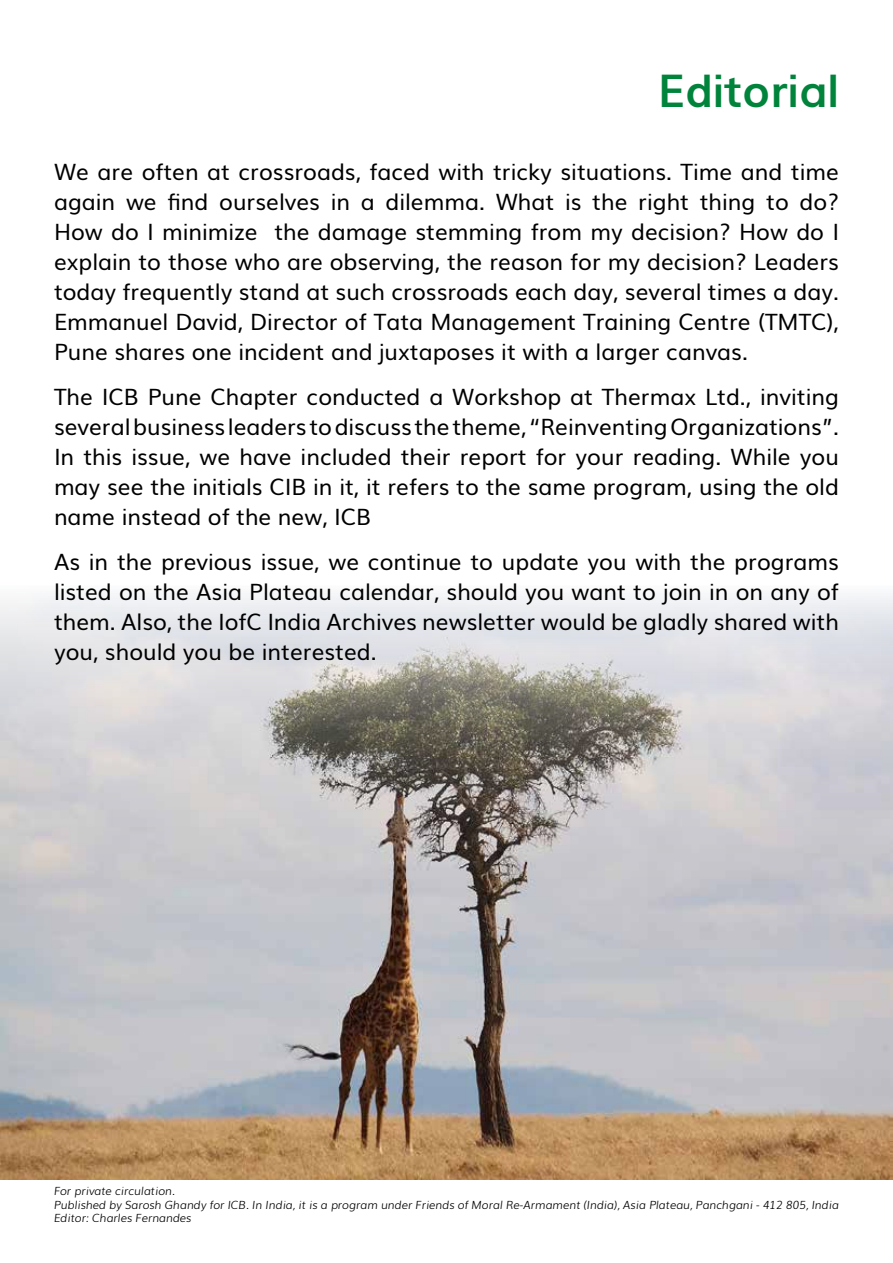
<style>
.page{position:relative;width:893px;height:1263px;background:#fff}
.page>*{position:absolute;margin:0;border:0;box-sizing:border-box;transform-origin:0 0}
.t1{font:700 45px "Muli";color:#00833b}
.t2{font:22.5px/30px "Muli";color:#000;text-align:justify}
.t3{font:italic 300 11.25px/13.5px "Muli";color:#000}
</style>
<div class="page">
<img style="left:0;top:593px;width:893px;height:586px">
<h1 class="t1" style="left:658px;top:55px;width:183px">Editorial</h1>
<p class="t2" style="left:54px;top:155px;width:786px">We are often at crossroads, faced with tricky situations. Time and time again we find ourselves in a dilemma. What is the right thing to do?<br>How do I minimize the damage stemming from my decision? How do I explain to those who are observing, the reason for my decision? Leaders today frequently stand at such crossroads each day, several times a day.<br>Emmanuel David, Director of Tata Management Training Centre (TMTC), Pune shares one incident and juxtaposes it with a larger canvas.</p>
<p class="t2" style="left:54px;top:380px;width:786px">The ICB Pune Chapter conducted a Workshop at Thermax Ltd., inviting several business leaders to discuss the theme, “Reinventing Organizations”.<br>In this issue, we have included their report for your reading. While you may see the initials CIB in it, it refers to the same program, using the old name instead of the new, ICB</p>
<p class="t2" style="left:54px;top:545px;width:786px">As in the previous issue, we continue to update you with the programs listed on the Asia Plateau calendar, should you want to join in on any of them. Also, the IofC India Archives newsletter would be gladly shared with you, should you be interested.</p>
<p class="t3" style="left:54px;top:1184px;width:786px">For private circulation.<br>Published by Sarosh Ghandy for ICB. In India, it is a program under Friends of Moral Re-Armament (India), Asia Plateau, Panchgani - 412 805, India<br>Editor: Charles Fernandes</p>
</div>
